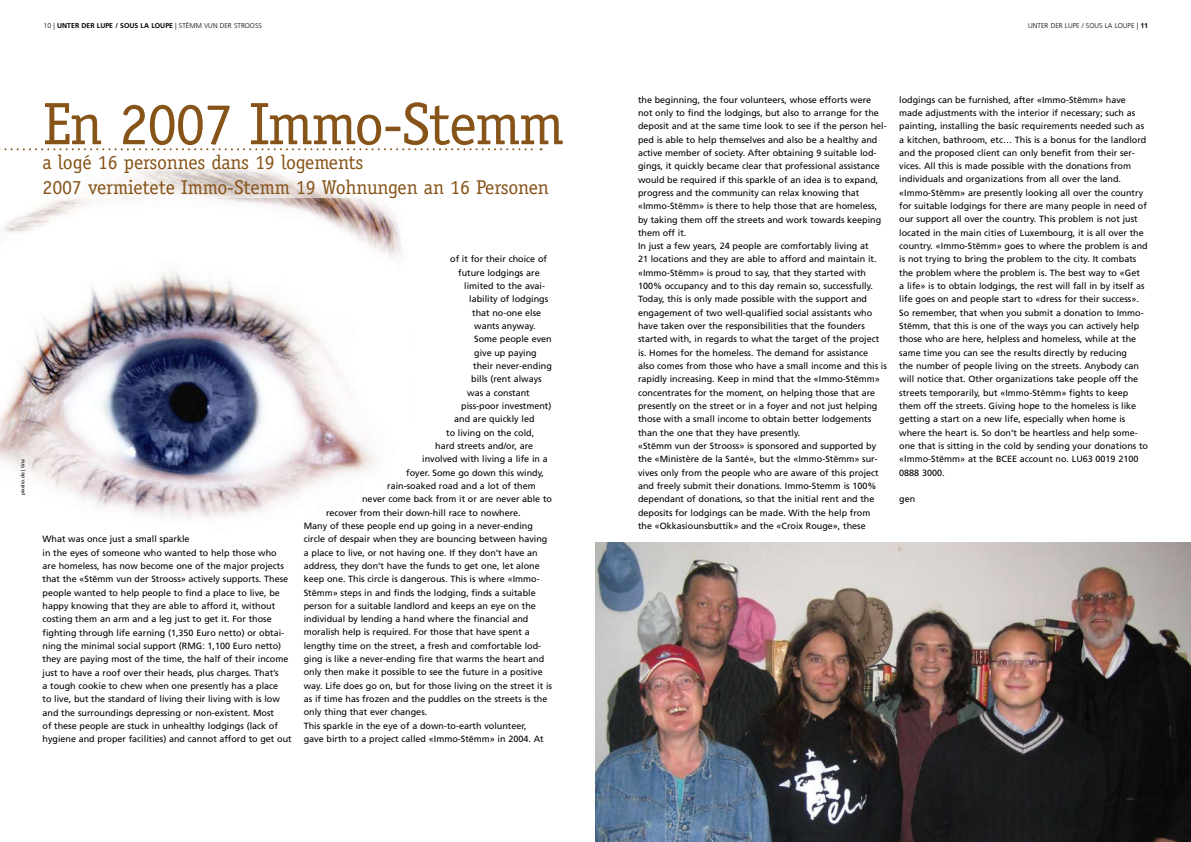
<style>
.page{position:relative;width:1191px;height:842px;background:#fff}
.page>*{position:absolute;margin:0;border:0;box-sizing:border-box;transform-origin:0 0}
.t1{font:60px "Officina Serif";letter-spacing:-.03em;color:#865418}
.t2{font:20px/25px "Officina Serif";letter-spacing:-.01em;color:#865418}
.t3{font:9px/13.3px "Frutiger";color:#000}
.t4{font:700 7px "Frutiger";color:#000}
.t5{font:300 7px "Frutiger";color:#000}
.t6{font:5px "Frutiger";color:#000}
.s1{font-weight:300}
.s2{font-weight:700}
</style>
<div class="page">
<img style="left:0;top:198px;width:402px;height:321px">
<svg style="left:0;top:148px;width:541px;height:2px"></svg>
<img style="left:595px;top:542px;width:596px;height:300px">
<svg style="left:95px;top:169px;width:254px;height:29px"></svg>
<p class="t4" style="left:44px;top:22px;width:181px"><span class="s1">10 |</span> UNTER DER LUPE / SOUS LA LOUPE <span class="s1">| STËMM VUN DER</span></p>
<p class="t5" style="left:234px;top:22px;width:9px">STROOSS</p>
<p class="t5" style="left:1028px;top:22px;width:121px">UNTER DER LUPE / SOUS LA LOUPE | <span class="s2">11</span></p>
<h1 class="t1" style="left:43px;top:89px;width:523px">En 2007 Immo-Stemm</h1>
<h2 class="t2" style="left:43px;top:150px;width:508px">a logé 16 personnes dans 19 logements<br>2007 vermietete Immo-Stemm 19 Wohnungen an 16 Personen</h2>
<p class="t6" style="left:20px;top:495px;width:38px;rotate:-90deg">pixelio.de | tina</p>
<p class="t3" style="left:43px;top:533px;width:251px">What was once just a small sparkle<br>in the eyes of someone who wanted to help those who are homeless, has now become one of the major projects that the «Stëmm vun der Strooss» actively supports. These people wanted to help people to find a place to live, be happy knowing that they are able to afford it, without costing them an arm and a leg just to get it. For those fighting through life earning (1,350 Euro netto) or obtai&shy;ning the minimal social support (RMG: 1,100 Euro netto) they are paying most of the time, the half of their income just to have a roof over their heads, plus charges. That’s<br>a tough cookie to chew when one presently has a place<br>to live, but the standard of living their living with is low and the surroundings depressing or non-existent. Most<br>of these people are stuck in unhealthy lodgings (lack of hygiene and proper facilities) and cannot afford to get out</p>
<p class="t3" style="left:450px;top:253px;width:98px">of it for their choice of</p>
<p class="t3" style="left:458px;top:266px;width:83px">future lodgings are</p>
<p class="t3" style="left:464px;top:279px;width:82px">limited to the avai-</p>
<p class="t3" style="left:469px;top:293px;width:81px">lability of lodgings</p>
<p class="t3" style="left:472px;top:306px;width:71px">that no-one else</p>
<p class="t3" style="left:474px;top:319px;width:63px">wants anyway.</p>
<p class="t3" style="left:474px;top:333px;width:79px">Some people even</p>
<p class="t3" style="left:474px;top:346px;width:64px">give up paying</p>
<p class="t3" style="left:473px;top:359px;width:80px">their never-ending</p>
<p class="t3" style="left:471px;top:373px;width:72px">bills (rent always</p>
<p class="t3" style="left:467px;top:386px;width:64px">was a constant</p>
<p class="t3" style="left:461px;top:399px;width:92px">piss-poor investment)</p>
<p class="t3" style="left:454px;top:413px;width:82px">and are quickly led</p>
<p class="t3" style="left:446px;top:426px;width:90px">to living on the cold,</p>
<p class="t3" style="left:435px;top:439px;width:99px">hard streets and/or, are</p>
<p class="t3" style="left:422px;top:453px;width:127px">involved with living a life in a</p>
<p class="t3" style="left:406px;top:466px;width:139px">foyer. Some go down this windy,</p>
<p class="t3" style="left:387px;top:479px;width:150px">rain-soaked road and a lot of them</p>
<p class="t3" style="left:362px;top:492px;width:191px">never come back from it or are never able to</p>
<p class="t3" style="left:326px;top:506px;width:196px">recover from their down-hill race to nowhere.</p>
<p class="t3" style="left:304px;top:519px;width:231px">Many of these people end up going in a never-ending</p>
<p class="t3" style="left:304px;top:532px;width:245px">circle of despair when they are bouncing between having</p>
<p class="t3" style="left:304px;top:546px;width:235px">a place to live, or not having one. If they don’t have an</p>
<p class="t3" style="left:304px;top:559px;width:237px">address, they don’t have the funds to get one, let alone</p>
<p class="t3" style="left:304px;top:572px;width:237px">keep one. This circle is dangerous. This is where «Immo-</p>
<p class="t3" style="left:304px;top:586px;width:233px">Stëmm» steps in and finds the lodging, finds a suitable</p>
<p class="t3" style="left:304px;top:599px;width:234px">person for a suitable landlord and keeps an eye on the</p>
<p class="t3" style="left:304px;top:612px;width:226px">individual by lending a hand where the financial and</p>
<p class="t3" style="left:304px;top:626px;width:227px">moralish help is required. For those that have spent a</p>
<p class="t3" style="left:304px;top:639px;width:239px">lengthy time on the street, a fresh and comfortable lod-</p>
<p class="t3" style="left:304px;top:652px;width:242px">ging is like a never-ending fire that warms the heart and</p>
<p class="t3" style="left:304px;top:666px;width:240px">only then make it possible to see the future in a positive</p>
<p class="t3" style="left:304px;top:679px;width:250px">way. Life does go on, but for those living on the street it is</p>
<p class="t3" style="left:304px;top:692px;width:245px">as if time has frozen and the puddles on the streets is the</p>
<p class="t3" style="left:304px;top:706px;width:125px">only thing that ever changes.</p>
<p class="t3" style="left:304px;top:719px;width:224px">This sparkle in the eye of a down-to-earth volunteer,</p>
<p class="t3" style="left:304px;top:732px;width:241px">gave birth to a project called «Immo-Stëmm» in 2004. At</p>
<p class="t3" style="left:638px;top:93px;width:250px">the beginning, the four volunteers, whose efforts were not only to find the lodgings, but also to arrange for the deposit and at the same time look to see if the person hel&shy;ped is able to help themselves and also be a healthy and active member of society. After obtaining 9 suitable lod&shy;gings, it quickly became clear that professional assistance would be required if this sparkle of an idea is to expand, progress and the community can relax knowing that «Immo-Stëmm» is there to help those that are homeless, by taking them off the streets and work towards keeping them off it.<br>In just a few years, 24 people are comfortably living at<br>21 locations and they are able to afford and maintain it. «Immo-Stëmm» is proud to say, that they started with 100% occupancy and to this day remain so, successfully.<br>Today, this is only made possible with the support and engagement of two well-qualified social assistants who have taken over the responsibilities that the founders started with, in regards to what the target of the project is. Homes for the homeless. The demand for assistance also comes from those who have a small income and this is rapidly increasing. Keep in mind that the «Immo-Stëmm» concentrates for the moment, on helping those that are presently on the street or in a foyer and not just helping those with a small income to obtain better lodgements than the one that they have presently.<br>«Stëmm vun der Strooss» is sponsored and supported by the «Ministère de la Santé», but the «Immo-Stëmm» sur&shy;vives only from the people who are aware of this project and freely submit their donations. Immo-Stemm is 100% dependant of donations, so that the initial rent and the deposits for lodgings can be made. With the help from<br>the «Okkasiounsbuttik» and the «Croix Rouge», these</p>
<p class="t3" style="left:899px;top:93px;width:250px">lodgings can be furnished, after «Immo-Stëmm» have made adjustments with the interior if necessary; such as painting, installing the basic requirements needed such as a kitchen, bathroom, etc… This is a bonus for the landlord and the proposed client can only benefit from their ser&shy;vices. All this is made possible with the donations from individuals and organizations from all over the land. «Immo-Stëmm» are presently looking all over the country for suitable lodgings for there are many people in need of our support all over the country. This problem is not just located in the main cities of Luxembourg, it is all over the country. «Immo-Stëmm» goes to where the problem is and is not trying to bring the problem to the city. It combats the problem where the problem is. The best way to «Get<br>a life» is to obtain lodgings, the rest will fall in by itself as life goes on and people start to «dress for their success».<br>So remember, that when you submit a donation to Immo-Stëmm, that this is one of the ways you can actively help those who are here, helpless and homeless, while at the same time you can see the results directly by reducing<br>the number of people living on the streets. Anybody can will notice that. Other organizations take people off the streets temporarily, but «Immo-Stëmm» fights to keep them off the streets. Giving hope to the homeless is like getting a start on a new life, especially when home is where the heart is. So don’t be heartless and help some&shy;one that is sitting in the cold by sending your donations to «Immo-Stëmm» at the BCEE account no. LU63 0019 2100<br>0888 3000.</p>
<p class="t3" style="left:899px;top:492px;width:18px">gen</p>
</div>
